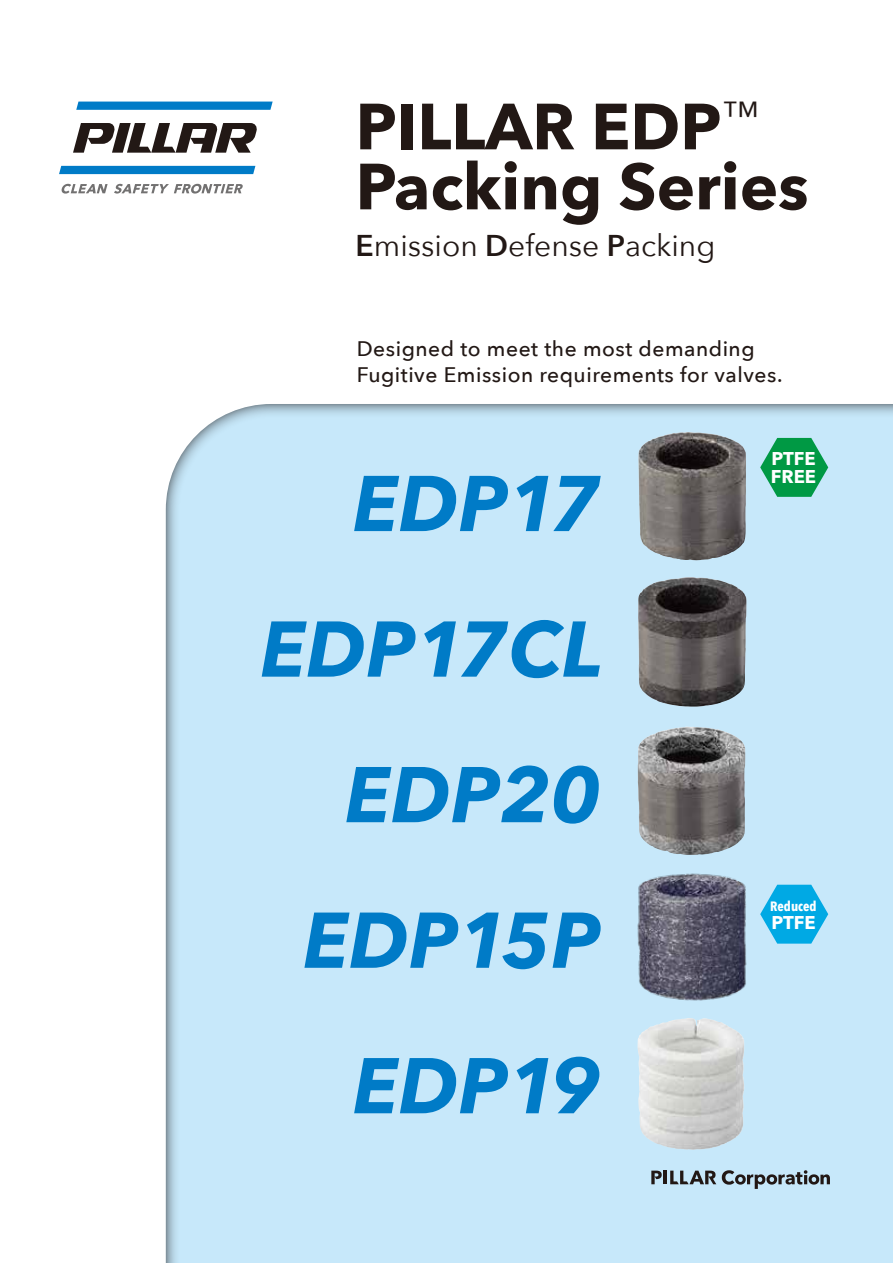
<style>
.page{position:relative;width:893px;height:1263px;background:#fff}
.page>*{position:absolute;margin:0;border:0;box-sizing:border-box;transform-origin:0 0}
.t1{font:italic 700 78px/145.5px "Avenir Next";color:#007bc7;text-align:right}
.t2{font:700 64.5px/60px "Avenir Next";color:#221815}
.t3{font:30px "Avenir Next";color:#221815}
.t4{font:500 21px/25.5px "Avenir Next";letter-spacing:.025em;color:#221815}
.t5{font:700 18.45px/18.5px "Avenir Next";color:#fff}
.t6{font:700 13.5px "Avenir Next Condensed";color:#fff}
.s1{font-weight:600}
</style>
<div class="page">
<div style="left:166px;top:404px;width:727px;height:859px;background:#c7e8fa"></div>
<svg style="left:760px;top:438px;width:68px;height:59px"></svg>
<svg style="left:760px;top:885px;width:68px;height:59px"></svg>
<img style="left:633px;top:868px;width:118px;height:135px">
<img style="left:638px;top:432px;width:108px;height:128px">
<img style="left:638px;top:577px;width:108px;height:130px">
<img style="left:638px;top:726px;width:107px;height:129px">
<img style="left:637px;top:1018px;width:108px;height:132px">
<hr style="left:664px;top:1170px;width:3px;height:14px;background:#221815">
<svg style="left:651px;top:1170px;width:11px;height:14px"></svg>
<svg style="left:670px;top:1170px;width:46px;height:14px"></svg>
<svg style="left:722px;top:1170px;width:108px;height:19px"></svg>
<svg style="left:73px;top:123px;width:184px;height:30px"></svg>
<div style="left:59px;top:166px;width:196px;height:8px;background:#007bc7"></div>
<svg style="left:76px;top:102px;width:197px;height:8px"></svg>
<svg style="left:62px;top:184px;width:46px;height:10px"></svg>
<svg style="left:114px;top:184px;width:129px;height:10px"></svg>
<h2 class="t2" style="left:356px;top:96px;width:455px">PILLAR EDP<sup>™<br></sup>Packing Series</h2>
<h3 class="t3" style="left:356px;top:221px;width:361px"><span class="s1">E</span>mission <span class="s1">D</span>efense <span class="s1">P</span>acking</h3>
<p class="t4" style="left:357px;top:335px;width:427px">Designed to meet the most demanding<br>Fugitive Emission requirements for valves.</p>
<h1 class="t1" style="left:260px;top:430px;width:344px">EDP17<br>EDP17CL<br>EDP20<br>EDP15P</h1>
<h1 class="t1" style="left:353px;top:1012px;width:250px">EDP19</h1>
<p class="t5" style="left:771px;top:449px;width:47px">PTFE<br>FREE</p>
<p class="t6" style="left:770px;top:898px;width:48px">Reduced</p>
<p class="t5" style="left:771px;top:913px;width:46px">PTFE</p>
</div>
